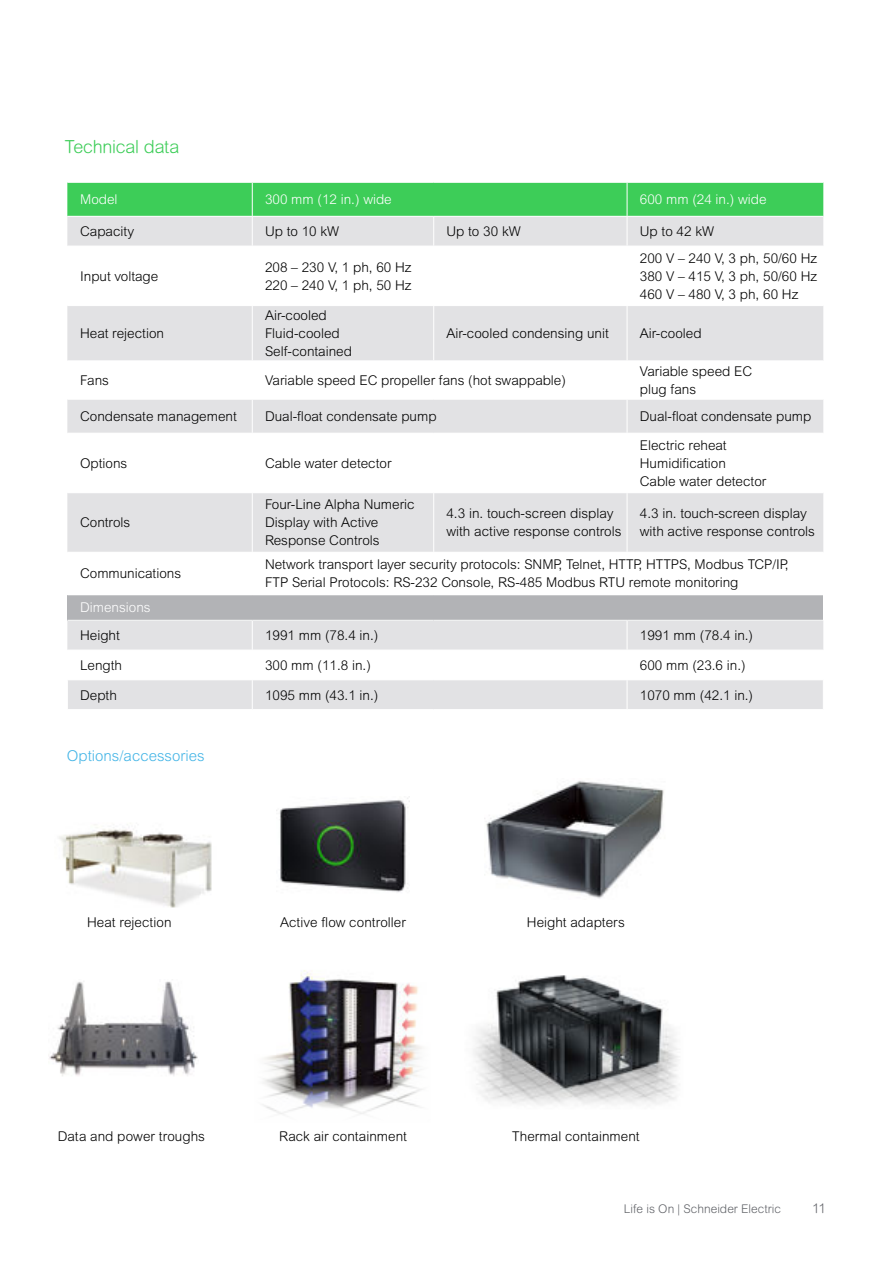
<style>
.page{position:relative;width:893px;height:1263px;background:#fff}
.page>*{position:absolute;margin:0;border:0;box-sizing:border-box;transform-origin:0 0}
.t1{font:300 18px "Arial Rounded MT Pro";letter-spacing:-.015em;color:#3dcd58}
.t2{font:300 15px "Arial MT Std";color:#42b4e6}
.t3{font:300 13.5px/18px "Arial MT Std";color:#000}
.t4{font:300 13.5px "Arial Rounded MT Pro";letter-spacing:.005em;color:#000}
.t5{font:300 13.5px "Arial MT Std";color:#fff}
.t6{font:300 13.5px "Arial Rounded MT Pro";color:#626469}
.t7{font:300 12px "Arial Rounded MT Pro";color:#626469}
</style>
<div class="page">
<div style="left:68px;top:680px;width:755px;height:29px;background:#e2e2e4"></div>
<svg style="left:67px;top:306px;width:756px;height:344px;fill:#e2e2e4"></svg>
<div style="left:67px;top:595px;width:756px;height:25px;background:#b2b3b6"></div>
<svg style="left:67px;top:182px;width:756px;height:64px;background:#8cd79b"></svg>
<hr style="left:252px;top:306px;width:1px;height:54px;background:#fff">
<hr style="left:433px;top:306px;width:1px;height:54px;background:#fff">
<hr style="left:627px;top:306px;width:1px;height:54px;background:#fff">
<hr style="left:252px;top:399px;width:1px;height:34px;background:#fff">
<hr style="left:627px;top:399px;width:1px;height:34px;background:#fff">
<hr style="left:252px;top:493px;width:1px;height:59px;background:#fff">
<hr style="left:252px;top:183px;width:1px;height:33px;background:#fff">
<hr style="left:627px;top:183px;width:1px;height:33px;background:#fff">
<hr style="left:67px;top:216px;width:185px;height:1px;background:#fff">
<hr style="left:252px;top:216px;width:182px;height:1px;background:#fff">
<hr style="left:434px;top:216px;width:193px;height:1px;background:#fff">
<hr style="left:627px;top:216px;width:196px;height:1px;background:#fff">
<hr style="left:67px;top:360px;width:185px;height:1px;background:#fff">
<hr style="left:252px;top:360px;width:182px;height:1px;background:#fff">
<hr style="left:252px;top:361px;width:1px;height:38px;background:#fff">
<hr style="left:434px;top:360px;width:193px;height:1px;background:#fff">
<hr style="left:627px;top:360px;width:196px;height:1px;background:#fff">
<hr style="left:627px;top:361px;width:1px;height:38px;background:#fff">
<hr style="left:67px;top:399px;width:185px;height:1px;background:#fff">
<hr style="left:252px;top:399px;width:182px;height:1px;background:#fff">
<hr style="left:434px;top:399px;width:193px;height:1px;background:#fff">
<hr style="left:627px;top:399px;width:196px;height:1px;background:#fff">
<hr style="left:67px;top:433px;width:185px;height:1px;background:#fff">
<hr style="left:252px;top:433px;width:182px;height:1px;background:#fff">
<hr style="left:252px;top:434px;width:1px;height:58px;background:#fff">
<hr style="left:434px;top:433px;width:193px;height:1px;background:#fff">
<hr style="left:627px;top:433px;width:196px;height:1px;background:#fff">
<hr style="left:627px;top:434px;width:1px;height:58px;background:#fff">
<hr style="left:67px;top:492px;width:185px;height:1px;background:#fff">
<hr style="left:252px;top:492px;width:182px;height:1px;background:#fff">
<hr style="left:627px;top:492px;width:196px;height:1px;background:#fff">
<hr style="left:67px;top:552px;width:185px;height:1px;background:#fff">
<hr style="left:252px;top:552px;width:182px;height:1px;background:#fff">
<hr style="left:252px;top:553px;width:1px;height:41px;background:#fff">
<hr style="left:627px;top:552px;width:196px;height:1px;background:#fff">
<hr style="left:67px;top:594px;width:185px;height:1px;background:#fff">
<hr style="left:252px;top:594px;width:182px;height:1px;background:#fff">
<hr style="left:434px;top:594px;width:193px;height:1px;background:#fff">
<hr style="left:627px;top:594px;width:196px;height:1px;background:#fff">
<hr style="left:67px;top:620px;width:185px;height:1px;background:#fff">
<hr style="left:627px;top:620px;width:196px;height:1px;background:#fff">
<hr style="left:252px;top:620px;width:182px;height:1px;background:#fff">
<hr style="left:434px;top:620px;width:193px;height:1px;background:#fff">
<svg style="left:252px;top:621px;width:1px;height:88px"></svg>
<svg style="left:627px;top:621px;width:1px;height:88px"></svg>
<hr style="left:434px;top:492px;width:193px;height:1px;background:#fff">
<hr style="left:434px;top:552px;width:193px;height:1px;background:#fff">
<hr style="left:433px;top:493px;width:1px;height:59px;background:#fff">
<hr style="left:627px;top:493px;width:1px;height:59px;background:#fff">
<img style="left:49px;top:981px;width:149px;height:95px">
<img style="left:59px;top:824px;width:153px;height:84px">
<img style="left:263px;top:970px;width:160px;height:144px">
<img style="left:280px;top:798px;width:128px;height:95px">
<img style="left:486px;top:781px;width:178px;height:118px">
<img style="left:473px;top:975px;width:206px;height:130px">
<h1 class="t1" style="left:65px;top:137px;width:116px">Technical data</h1>
<p class="t5" style="left:80px;top:192px;width:39px">Model</p>
<p class="t5" style="left:265px;top:192px;width:128px">300 mm (12 in.) wide</p>
<p class="t5" style="left:640px;top:192px;width:128px">600 mm (24 in.) wide</p>
<p class="t3" style="left:80px;top:222px;width:56px">Capacity</p>
<p class="t3" style="left:265px;top:222px;width:76px">Up to 10 kW</p>
<p class="t3" style="left:446px;top:222px;width:76px">Up to 30 kW</p>
<p class="t3" style="left:640px;top:222px;width:76px">Up to 42 kW</p>
<p class="t3" style="left:80px;top:267px;width:80px">Input voltage</p>
<p class="t3" style="left:265px;top:258px;width:148px">208 – 230 V, 1 ph, 60 Hz<br>220 – 240 V, 1 ph, 50 Hz</p>
<p class="t3" style="left:640px;top:249px;width:179px;text-align:justify">200 V – 240 V, 3 ph, 50/60 Hz 380 V – 415 V, 3 ph, 50/60 Hz 460 V – 480 V, 3 ph, 60 Hz</p>
<p class="t3" style="left:80px;top:324px;width:85px">Heat rejection</p>
<p class="t3" style="left:265px;top:306px;width:89px">Air-cooled<br>Fluid-cooled<br>Self-contained</p>
<p class="t3" style="left:446px;top:324px;width:164px">Air-cooled condensing unit</p>
<p class="t3" style="left:640px;top:324px;width:63px">Air-cooled</p>
<p class="t3" style="left:80px;top:371px;width:30px">Fans</p>
<p class="t3" style="left:265px;top:371px;width:302px">Variable speed EC propeller fans (hot swappable)</p>
<p class="t3" style="left:640px;top:362px;width:114px">Variable speed EC plug fans</p>
<p class="t3" style="left:80px;top:407px;width:158px">Condensate management</p>
<p class="t3" style="left:265px;top:407px;width:173px">Dual-float condensate pump</p>
<p class="t3" style="left:640px;top:407px;width:173px">Dual-float condensate pump</p>
<p class="t3" style="left:80px;top:454px;width:49px">Options</p>
<p class="t3" style="left:265px;top:454px;width:128px">Cable water detector</p>
<p class="t3" style="left:640px;top:436px;width:128px">Electric reheat<br>Humidification<br>Cable water detector</p>
<p class="t3" style="left:80px;top:514px;width:52px">Controls</p>
<p class="t3" style="left:265px;top:496px;width:151px">Four-Line Alpha Numeric<br>Display with Active<br>Response Controls</p>
<p class="t3" style="left:446px;top:505px;width:177px">4.3 in. touch-screen display with active response controls</p>
<p class="t3" style="left:640px;top:505px;width:177px">4.3 in. touch-screen display with active response controls</p>
<p class="t3" style="left:80px;top:565px;width:103px">Communications</p>
<p class="t3" style="left:265px;top:556px;width:525px">Network transport layer security protocols: SNMP, Telnet, HTTP, HTTPS, Modbus TCP/IP,<br>FTP Serial Protocols: RS-232 Console, RS-485 Modbus RTU remote monitoring</p>
<p class="t5" style="left:80px;top:600px;width:72px">Dimensions</p>
<p class="t3" style="left:80px;top:626px;width:41px">Height</p>
<p class="t3" style="left:265px;top:626px;width:115px">1991 mm (78.4 in.)</p>
<p class="t3" style="left:640px;top:626px;width:115px">1991 mm (78.4 in.)</p>
<p class="t3" style="left:80px;top:656px;width:44px">Length</p>
<p class="t3" style="left:265px;top:656px;width:107px">300 mm (11.8 in.)</p>
<p class="t3" style="left:640px;top:656px;width:107px">600 mm (23.6 in.)</p>
<p class="t3" style="left:80px;top:686px;width:38px">Depth</p>
<p class="t3" style="left:265px;top:686px;width:115px">1095 mm (43.1 in.)</p>
<p class="t3" style="left:640px;top:686px;width:115px">1070 mm (42.1 in.)</p>
<p class="t2" style="left:67px;top:747px;width:139px">Options/accessories</p>
<p class="t4" style="left:87px;top:914px;width:86px">Heat rejection</p>
<p class="t4" style="left:280px;top:914px;width:127px">Active flow controller</p>
<p class="t4" style="left:58px;top:1129px;width:149px">Data and power troughs</p>
<p class="t4" style="left:279px;top:1129px;width:129px">Rack air containment</p>
<p class="t4" style="left:527px;top:914px;width:99px">Height adapters</p>
<p class="t4" style="left:512px;top:1129px;width:129px">Thermal containment</p>
<p class="t7" style="left:624px;top:1201px;width:159px">Life is On | Schneider Electric</p>
<p class="t6" style="left:812px;top:1200px;width:15px">11</p>
</div>
